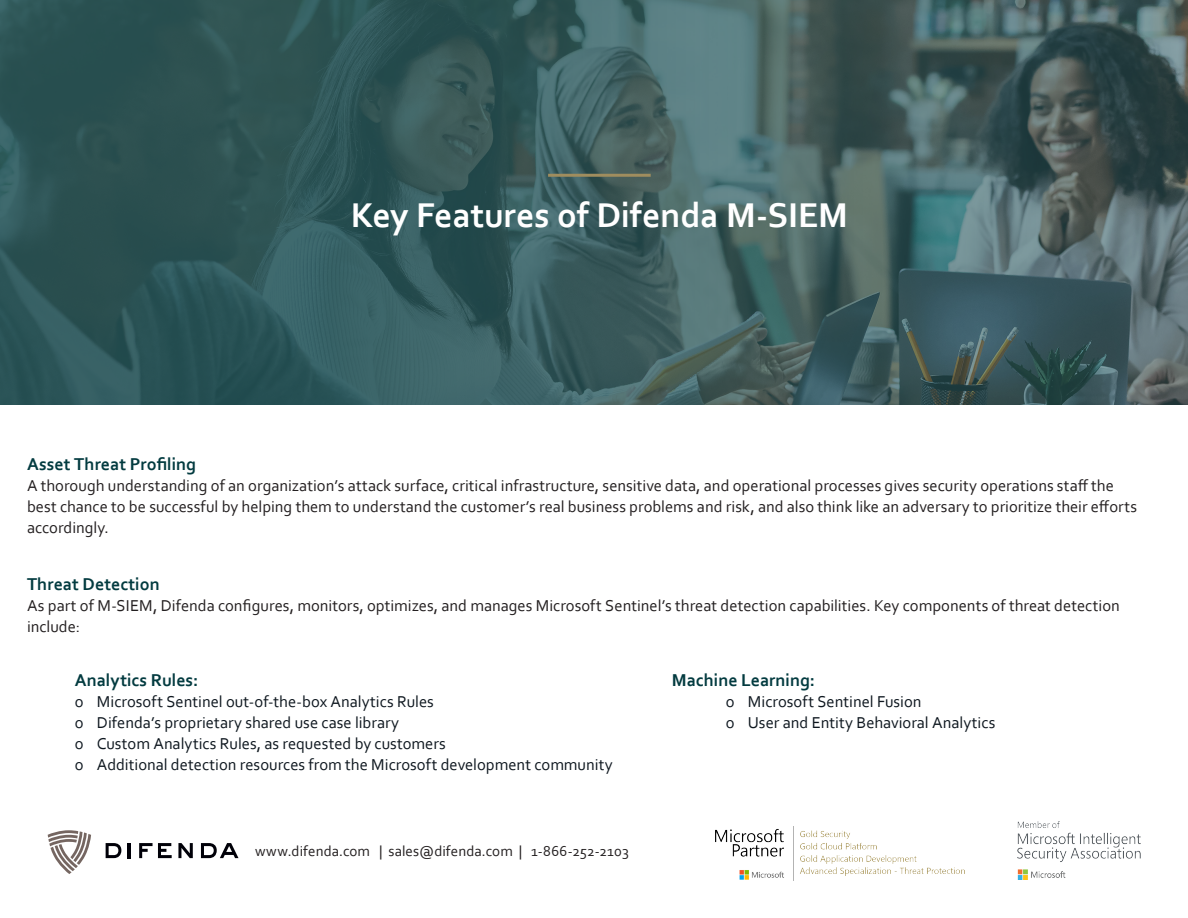
<style>
.page{position:relative;width:1188px;height:918px;background:#fff}
.page>*{position:absolute;margin:0;border:0;box-sizing:border-box;transform-origin:0 0}
.t1{font:700 36px "Corbel";letter-spacing:-.005em;color:#fff}
.t2{font:700 18px "Corbel";color:#033b40}
.t3{font:16.5px/21px "Corbel";color:#231f20}
.t4{font:16.5px "Corbel";color:#0e171f}
.t5{font:15px "Corbel";letter-spacing:.005em;color:#231f20}
</style>
<div class="page">
<svg style="left:0;top:0;width:1188px;height:405px;background:#3c5c5d"></svg>
<hr style="left:548px;top:174px;width:103px;height:3px;background:#a08d5e">
<img style="left:716px;top:827px;width:249px;height:54px">
<img style="left:1017px;top:822px;width:123px;height:57px">
<svg style="left:48px;top:830px;width:43px;height:44px"></svg>
<svg style="left:106px;top:843px;width:15px;height:15px"></svg>
<hr style="left:128px;top:843px;width:3px;height:15px;background:#000008">
<svg style="left:139px;top:843px;width:33px;height:15px"></svg>
<svg style="left:178px;top:843px;width:15px;height:15px"></svg>
<svg style="left:201px;top:843px;width:38px;height:15px"></svg>
<p class="t1" style="left:351px;top:193px;width:499px">Key Features of Difenda M-SIEM</p>
<p class="t2" style="left:27px;top:453px;width:171px">Asset Threat Profiling</p>
<p class="t3" style="left:27px;top:474px;width:1112px">A thorough understanding of an organization’s attack surface, critical infrastructure, sensitive data, and operational processes gives security operations staff the best chance to be successful by helping them to understand the customer’s real business problems and risk, and also think like an adversary to prioritize their efforts accordingly.</p>
<p class="t2" style="left:27px;top:573px;width:134px">Threat Detection</p>
<p class="t3" style="left:27px;top:594px;width:1094px">As part of M-SIEM, Difenda configures, monitors, optimizes, and manages Microsoft Sentinel’s threat detection capabilities. Key components of threat detection include:</p>
<p class="t2" style="left:75px;top:669px;width:125px">Analytics Rules:</p>
<p class="t4" style="left:75px;top:692px;width:361px">o Microsoft Sentinel out-of-the-box Analytics Rules</p>
<p class="t4" style="left:75px;top:713px;width:326px">o Difenda’s proprietary shared use case library</p>
<p class="t4" style="left:75px;top:734px;width:373px">o Custom Analytics Rules, as requested by customers</p>
<p class="t4" style="left:75px;top:755px;width:539px">o Additional detection resources from the Microsoft development community</p>
<p class="t5" style="left:255px;top:842px;width:375px">www.difenda.com | sales@difenda.com | 1-866-252-2103</p>
<p class="t2" style="left:672px;top:669px;width:145px">Machine Learning:</p>
<p class="t4" style="left:726px;top:691px;width:197px">o Microsoft Sentinel Fusion</p>
<p class="t4" style="left:726px;top:712px;width:271px">o User and Entity Behavioral Analytics</p>
</div>
